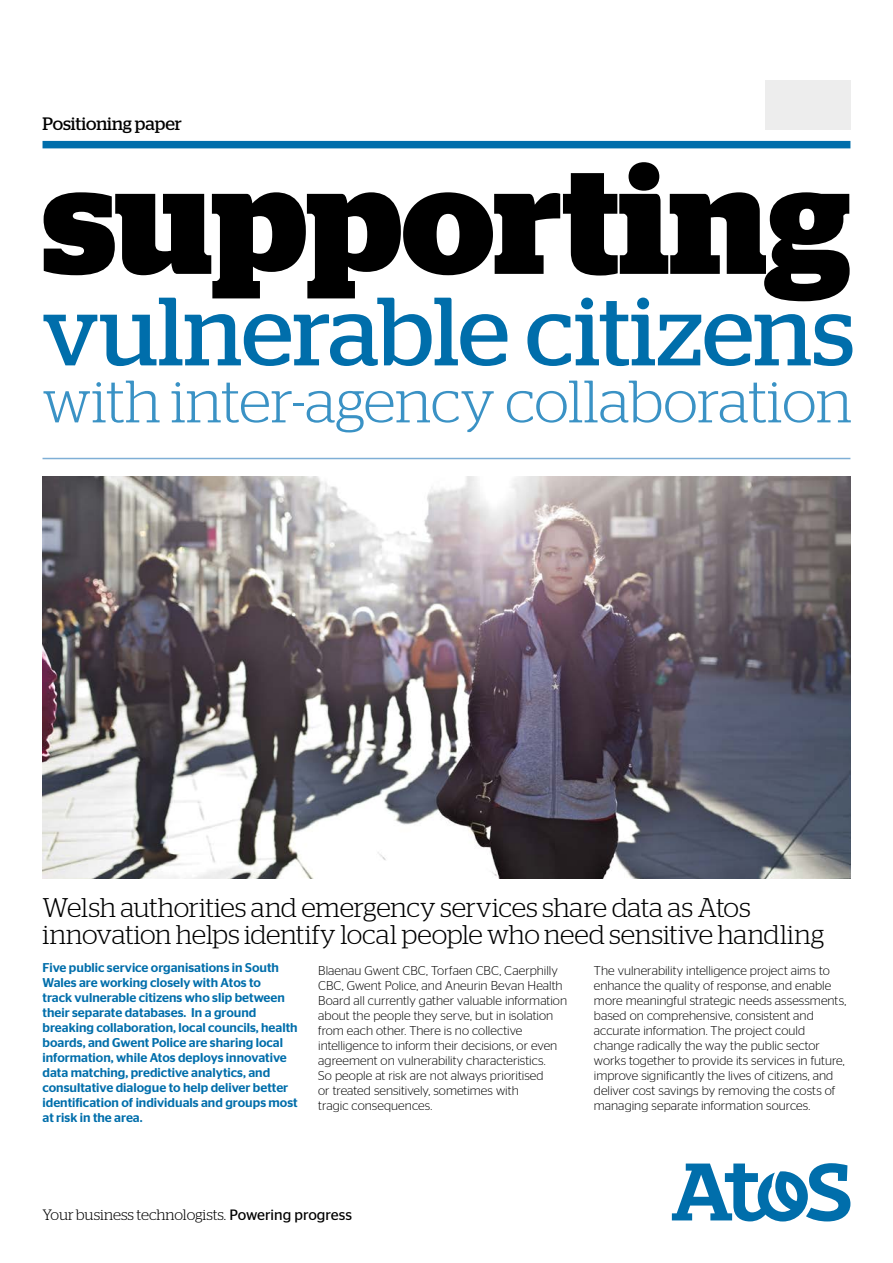
<style>
.page{position:relative;width:893px;height:1263px;background:#fff}
.page>*{position:absolute;margin:0;border:0;box-sizing:border-box;transform-origin:0 0}
.t1{font:700 151.5px "Stag";letter-spacing:-.005em;color:#000}
.t2{font:96.75px "Stag";color:#006eab}
.t3{font:300 59.7px "Stag";letter-spacing:-.005em;color:#3a92c5}
.t4{font:300 27px/27px "Stag";letter-spacing:-.005em;color:#000}
.t5{font:18px "Stag";letter-spacing:-.005em;color:#000}
.t6{font:300 15px "Stag";letter-spacing:-.005em;color:#000}
.t7{font:300 12.75px/15px "Stag Sans";color:#000}
.t8{font:500 12.75px/15px "Stag Sans";color:#006eab}
.s1{font-family:"Stag Sans";font-weight:400}
</style>
<div class="page">
<div style="left:43px;top:141px;width:807px;height:7px;background:#006eab"></div>
<hr style="left:43px;top:458px;width:807px;height:1px;background:#7fafd6">
<img style="left:43px;top:477px;width:807px;height:401px">
<div style="left:765px;top:80px;width:85px;height:50px;background:#ededed"></div>
<svg style="left:672px;top:1163px;width:178px;height:58px"></svg>
<h3 class="t5" style="left:43px;top:114px;width:141px">Positioning paper</h3>
<h1 class="t1" style="left:43px;top:132px;width:809px">supporting</h1>
<h2 class="t2" style="left:43px;top:275px;width:813px">vulnerable citizens</h2>
<h3 class="t3" style="left:43px;top:368px;width:811px">with inter-agency collaboration</h3>
<h3 class="t4" style="left:43px;top:893px;width:783px">Welsh authorities and emergency services share data as Atos innovation helps identify local people who need sensitive handling</h3>
<p class="t8" style="left:43px;top:960px;width:257px">Five public service organisations in South Wales are working closely with Atos to<br>track vulnerable citizens who slip between their separate databases. In a ground breaking collaboration, local councils, health boards, and Gwent Police are sharing local information, while Atos deploys innovative data matching, predictive analytics, and consultative dialogue to help deliver better identification of individuals and groups most at risk in the area.</p>
<p class="t7" style="left:318px;top:963px;width:250px">Blaenau Gwent CBC, Torfaen CBC, Caerphilly CBC, Gwent Police, and Aneurin Bevan Health Board all currently gather valuable information about the people they serve, but in isolation from each other. There is no collective intelligence to inform their decisions, or even agreement on vulnerability characteristics.<br>So people at risk are not always prioritised<br>or treated sensitively, sometimes with<br>tragic consequences.</p>
<p class="t7" style="left:594px;top:963px;width:254px">The vulnerability intelligence project aims to enhance the quality of response, and enable more meaningful strategic needs assessments, based on comprehensive, consistent and accurate information. The project could change radically the way the public sector works together to provide its services in future, improve significantly the lives of citizens, and deliver cost savings by removing the costs of managing separate information sources.</p>
<p class="t6" style="left:43px;top:1206px;width:311px">Your business technologists. <span class="s1">Powering progress</span></p>
</div>
